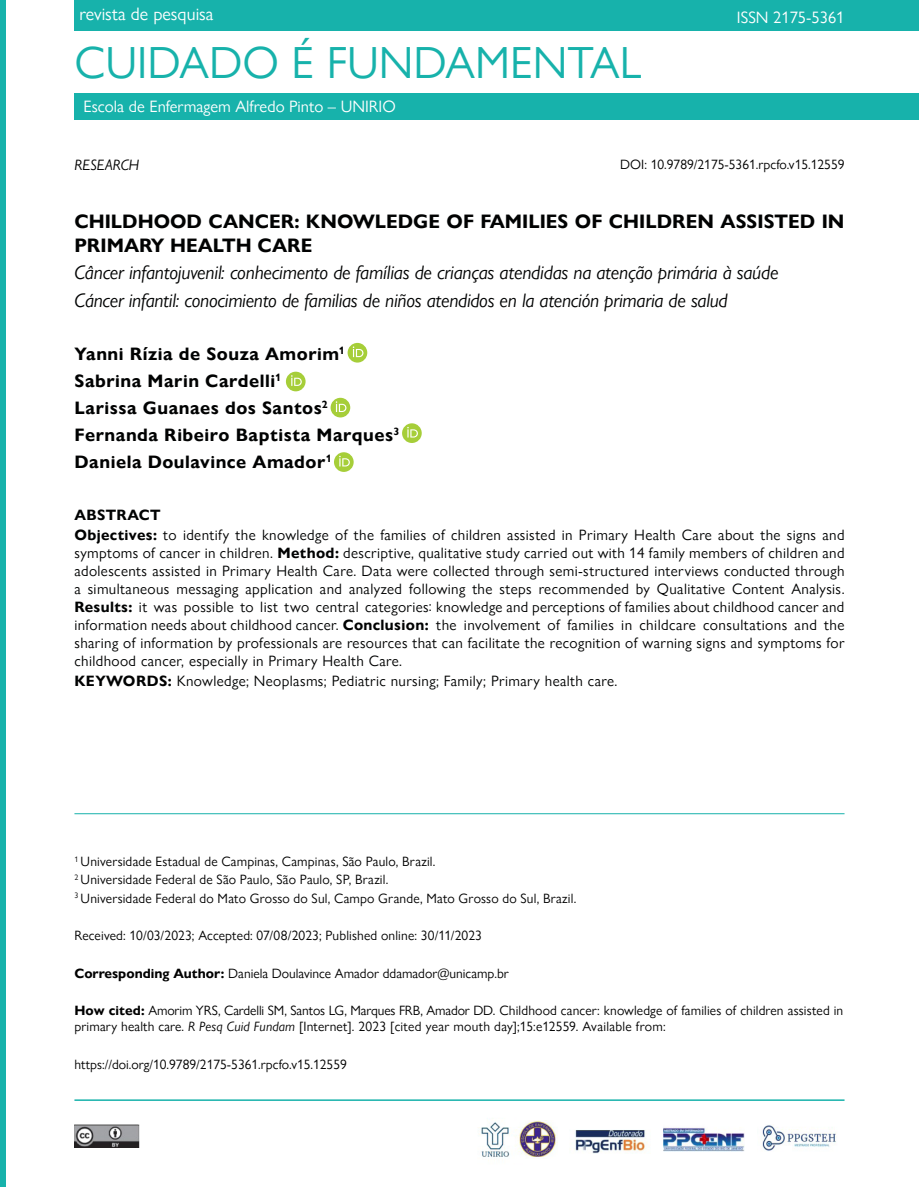
<style>
.page{position:relative;width:919px;height:1187px;background:#fff}
.page>*{position:absolute;margin:0;border:0;box-sizing:border-box;transform-origin:0 0}
.t1{font:45px "Gill Sans Nova";color:#17b2ab}
.t2{font:italic 19.5px/27.6px "Gill Sans Nova";letter-spacing:-.01em;color:#010202}
.t3{font:700 19.5px/23.4px "Gill Sans Nova";color:#010202}
.t4{font:700 18px/26.7px "Gill Sans Nova";letter-spacing:.03em;color:#010202}
.t5{font:18px "Gill Sans Nova";color:#fff}
.t6{font:16.5px "Gill Sans Nova";color:#fff}
.t7{font:15px/18px "Gill Sans Nova";letter-spacing:.025em;color:#010202}
.t8{font:italic 15px "Gill Sans Nova";color:#000}
.t9{font:13.5px/18.3px "Gill Sans Nova";letter-spacing:.01em;color:#000}
.s1{font-weight:700}
.s2{font-style:italic}
</style>
<div class="page">
<div style="left:74px;top:0;width:844px;height:31px;background:#17b2ab"></div>
<div style="left:74px;top:93px;width:844px;height:27px;background:#17b2ab"></div>
<div style="left:0;top:0;width:5px;height:1186px;background:#17b2ab"></div>
<img style="left:74px;top:1124px;width:66px;height:23px">
<hr style="left:74px;top:1099px;width:770px;height:1px;background:#17b2ab">
<img style="left:479px;top:1122px;width:31px;height:36px">
<img style="left:570px;top:1130px;width:77px;height:23px">
<img style="left:663px;top:1127px;width:81px;height:24px">
<img style="left:516px;top:1120px;width:41px;height:37px">
<img style="left:762px;top:1125px;width:74px;height:26px">
<svg style="left:347px;top:343px;width:20px;height:19px"></svg>
<svg style="left:353px;top:346px;width:10px;height:11px"></svg>
<div style="left:402px;top:423px;width:19px;height:20px;background:#a6ce39;border-radius:50%"></div>
<svg style="left:407px;top:427px;width:11px;height:10px"></svg>
<div style="left:334px;top:452px;width:19px;height:20px;background:#a6ce39;border-radius:50%"></div>
<svg style="left:339px;top:456px;width:11px;height:10px"></svg>
<svg style="left:330px;top:398px;width:20px;height:19px"></svg>
<svg style="left:336px;top:401px;width:10px;height:11px"></svg>
<div style="left:286px;top:371px;width:19px;height:20px;background:#a6ce39;border-radius:50%"></div>
<svg style="left:291px;top:375px;width:11px;height:11px"></svg>
<hr style="left:74px;top:813px;width:770px;height:1px;background:#17b2ab">
<p class="t5" style="left:79px;top:3px;width:135px">revista de pesquisa</p>
<h1 class="t1" style="left:74px;top:35px;width:568px">CUIDADO É FUNDAMENTAL</h1>
<p class="t6" style="left:84px;top:97px;width:313px">Escola de Enfermagem Alfredo Pinto – UNIRIO</p>
<p class="t6" style="left:736px;top:7px;width:109px">ISSN 2175-5361</p>
<p class="t8" style="left:74px;top:156px;width:66px">RESEARCH</p>
<p class="t9" style="left:620px;top:155px;width:226px">DOI: 10.9789/2175-5361.rpcfo.v15.12559</p>
<h2 class="t3" style="left:74px;top:210px;width:771px">CHILDHOOD CANCER: KNOWLEDGE OF FAMILIES OF CHILDREN ASSISTED IN<br>PRIMARY HEALTH CARE</h2>
<h2 class="t2" style="left:74px;top:258px;width:705px">Câncer infantojuvenil: conhecimento de famílias de crianças atendidas na atenção primária à saúde<br>Cáncer infantil: conocimiento de familias de niños atendidos en la atención primaria de salud</h2>
<p class="t4" style="left:74px;top:341px;width:326px">Yanni Rízia de Souza Amorim<sup>1<br></sup>Sabrina Marin Cardelli<sup>1<br></sup>Larissa Guanaes dos Santos<sup>2<br></sup>Fernanda Ribeiro Baptista Marques<sup>3<br></sup>Daniela Doulavince Amador<sup>1</sup></p>
<p class="t7" style="left:74px;top:504px;width:771px;line-height:20.1px"><span class="s1">ABSTRACT<br>Objectives:</span> to identify the knowledge of the families of children assisted in Primary Health Care about the signs and</p>
<p class="t7" style="left:74px;top:543px;width:771px;text-align:justify">symptoms of cancer in children. <span class="s1">Method:</span> descriptive, qualitative study carried out with 14 family members of children and adolescents assisted in Primary Health Care. Data were collected through semi-structured interviews conducted through a simultaneous messaging application and analyzed following the steps recommended by Qualitative Content Analysis.<br><span class="s1">Results:</span> it was possible to list two central categories knowledge and perceptions of families about childhood cancer and information needs about childhood cancer. <span class="s1">Conclusion:</span> the involvement of families in childcare consultations and the sharing of information by professionals are resources that can facilitate the recognition of warning signs and symptoms for childhood cancer, especially in Primary Health Care.</p>
<p class="t7" style="left:74px;top:671px;width:544px"><span class="s1">KEYWORDS:</span> Knowledge; Neoplasms; Pediatric nursing; Family; Primary health care.</p>
<p class="t7" style="left:429px;top:597px;width:4px">:</p>
<p class="t9" style="left:74px;top:852px;width:503px"><sup>1</sup> Universidade Estadual de Campinas, Campinas, São Paulo, Brazil.<br><sup>2</sup> Universidade Federal de São Paulo, São Paulo, SP, Brazil.<br><sup>3</sup> Universidade Federal do Mato Grosso do Sul, Campo Grande, Mato Grosso do Sul, Brazil.</p>
<p class="t9" style="left:74px;top:926px;width:409px">Received: 10/03/2023; Accepted: 07/08/2023; Published online: 30/11/2023</p>
<p class="t9" style="left:74px;top:963px;width:436px"><span class="s1">Corresponding Author:</span> Daniela Doulavince Amador ddamador@unicamp.br</p>
<p class="t9" style="left:74px;top:1002px;width:770px;line-height:16.2px"><span class="s1">How cited:</span> Amorim YRS, Cardelli SM, Santos LG, Marques FRB, Amador DD. Childhood cancer: knowledge of families of children assisted in primary health care. <span class="s2">R Pesq Cuid Fundam</span> [Internet]. 2023 [cited year mouth day];15:e12559. Available from:</p>
<p class="t9" style="left:74px;top:1054px;width:274px">https://doi.org/10.9789/2175-5361.rpcfo.v15.12559</p>
</div>
